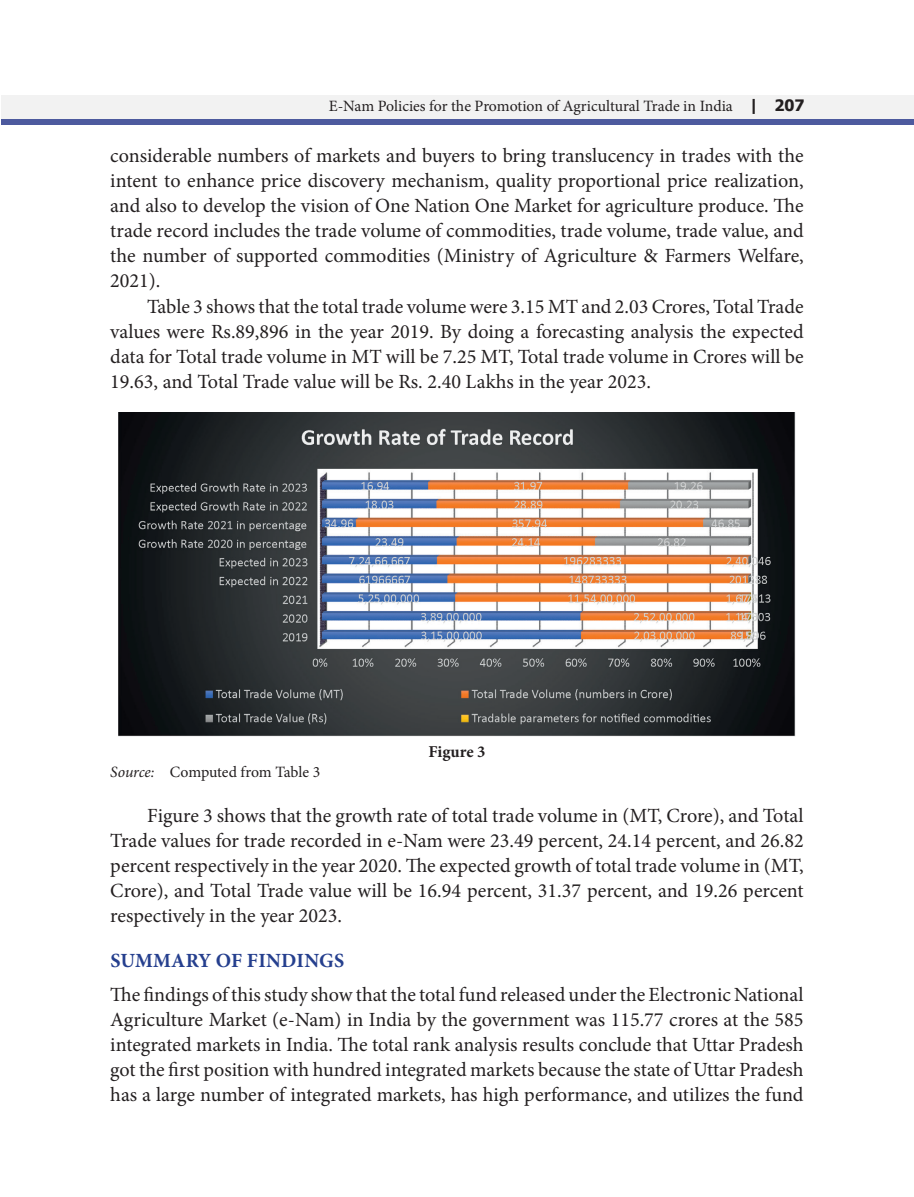
<style>
.page{position:relative;width:914px;height:1197px;background:#fff}
.page>*{position:absolute;margin:0;border:0;box-sizing:border-box;transform-origin:0 0}
.Body_left{font:20.12px/25.2px "Minion Pro";color:#231f20;text-align:justify}
.Body_text{font:20.12px/25.2px "Minion Pro";color:#231f20;text-align:justify}
.sub_head_1{font:700 20.12px "Minion Pro";letter-spacing:.01em;color:#253f8e}
.t1{font:700 16.62px "Minion Pro";color:#231f20}
.source{font:15.75px "Minion Pro";letter-spacing:-.005em;color:#231f20}
.s1{font-family:"Tahoma";font-weight:700}
.s2{font-style:italic}
</style>
<div class="page">
<div style="left:2px;top:95px;width:912px;height:29px;background:#f2f2f2"></div>
<div style="left:2px;top:119px;width:912px;height:6px;background:#4d5a9e"></div>
<img style="left:118px;top:413px;width:677px;height:323px">
<p class="source" style="left:329px;top:95px;width:477px">E-Nam Policies for the Promotion of Agricultural Trade in India <span class="s1">| 207</span></p>
<p class="Body_left" style="left:110px;top:143px;width:695px">considerable numbers of markets and buyers to bring translucency in trades with the intent to enhance price discovery mechanism, quality proportional price realization, and also to develop the vision of One Nation One Market for agriculture produce. The trade record includes the trade volume of commodities, trade volume, trade value, and the number of supported commodities (Ministry of Agriculture &amp; Farmers Welfare, 2021).</p>
<p class="Body_text" style="left:110px;top:294px;width:695px;text-indent:37px">Table 3 shows that the total trade volume were 3.15 MT and 2.03 Crores, Total Trade values were Rs.89,896 in the year 2019. By doing a forecasting analysis the expected data for Total trade volume in MT will be 7.25 MT, Total trade volume in Crores will be 19.63, and Total Trade value will be Rs. 2.40 Lakhs in the year 2023.</p>
<p class="t1" style="left:428px;top:740px;width:59px">Figure 3</p>
<p class="source" style="left:110px;top:761px;width:211px"><span class="s2">Source:</span> Computed from Table 3</p>
<p class="Body_text" style="left:110px;top:803px;width:695px;text-indent:37px">Figure 3 shows that the growth rate of total trade volume in (MT, Crore), and Total Trade values for trade recorded in e-Nam were 23.49 percent, 24.14 percent, and 26.82 percent respectively in the year 2020. The expected growth of total trade volume in (MT, Crore), and Total Trade value will be 16.94 percent, 31.37 percent, and 19.26 percent respectively in the year 2023.</p>
<p class="sub_head_1" style="left:110px;top:946px;width:235px">SUMMARY OF FINDINGS</p>
<p class="Body_left" style="left:110px;top:982px;width:695px">The findings of this study show that the total fund released under the Electronic National Agriculture Market (e-Nam) in India by the government was 115.77 crores at the 585 integrated markets in India. The total rank analysis results conclude that Uttar Pradesh got the first position with hundred integrated markets because the state of Uttar Pradesh has a large number of integrated markets, has high performance, and utilizes the fund</p>
</div>
